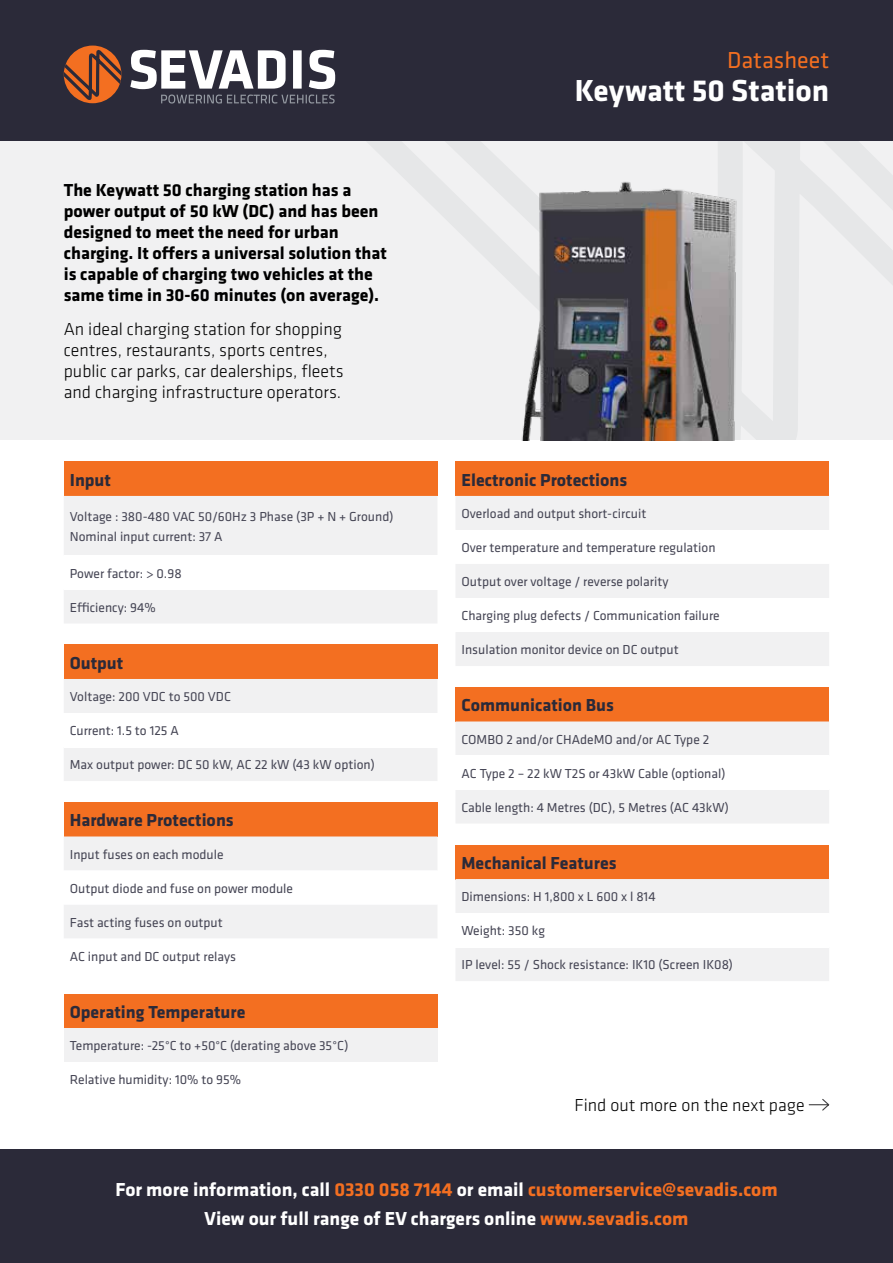
<style>
.page{position:relative;width:893px;height:1263px;background:#fff}
.page>*{position:absolute;margin:0;border:0;box-sizing:border-box;transform-origin:0 0}
.t1{font:700 31.5px "Klavika";color:#fff}
.t2{font:24px "Klavika";color:#f36f21}
.t3{font:700 19.5px/29.2px "Klavika";color:#fff;text-align:center}
.t4{font:700 18px/21px "Klavika";color:#000}
.t5{font:300 18px/21px "Klavika";color:#000}
.t6{font:700 18px "Klavika";color:#2b2a39}
.t7{font:13.5px/20.2px "Klavika";color:#454554}
.s1{color:#f36f21}
</style>
<div class="page">
<div style="left:0;top:0;width:893px;height:141px;background:#2b2a39"></div>
<div style="left:64px;top:46px;width:57px;height:57px;background:#f36f21;border-radius:50%"></div>
<svg style="left:64px;top:50px;width:57px;height:53px"></svg>
<svg style="left:161px;top:95px;width:174px;height:9px"></svg>
<svg style="left:130px;top:50px;width:205px;height:39px"></svg>
<div style="left:0;top:141px;width:893px;height:298px;background:#f1f1f2"></div>
<svg style="left:367px;top:141px;width:526px;height:298px"></svg>
<svg style="left:808px;top:1099px;width:22px;height:12px"></svg>
<div style="left:0;top:1149px;width:893px;height:114px;background:#2b2a39"></div>
<img style="left:487px;top:151px;width:292px;height:289px">
<div style="left:64px;top:462px;width:373px;height:34px;background:#f36f21"></div>
<div style="left:64px;top:496px;width:373px;height:127px;background:#f1f1f2"></div>
<div style="left:64px;top:555px;width:373px;height:34px;background:#fff"></div>
<div style="left:64px;top:645px;width:373px;height:34px;background:#f36f21"></div>
<div style="left:64px;top:679px;width:373px;height:102px;background:#f1f1f2"></div>
<div style="left:64px;top:713px;width:373px;height:34px;background:#fff"></div>
<div style="left:64px;top:802px;width:373px;height:34px;background:#f36f21"></div>
<svg style="left:64px;top:836px;width:373px;height:102px"></svg>
<div style="left:455px;top:462px;width:374px;height:34px;background:#f36f21"></div>
<div style="left:456px;top:496px;width:373px;height:170px;background:#f1f1f2"></div>
<svg style="left:456px;top:530px;width:373px;height:102px"></svg>
<div style="left:64px;top:994px;width:373px;height:34px;background:#f36f21"></div>
<div style="left:64px;top:1028px;width:373px;height:34px;background:#f1f1f2"></div>
<div style="left:455px;top:687px;width:374px;height:34px;background:#f36f21"></div>
<div style="left:455px;top:721px;width:374px;height:102px;background:#f1f1f2"></div>
<div style="left:455px;top:755px;width:374px;height:34px;background:#fff"></div>
<div style="left:455px;top:845px;width:374px;height:34px;background:#f36f21"></div>
<div style="left:455px;top:879px;width:374px;height:102px;background:#f1f1f2"></div>
<div style="left:455px;top:913px;width:374px;height:34px;background:#fff"></div>
<h3 class="t4" style="left:64px;top:180px;width:325px">The Keywatt 50 charging station has a power output of 50 kW (DC) and has been designed to meet the need for urban charging. It offers a universal solution that is capable of charging two vehicles at the same time in 30-60 minutes (on average).</h3>
<h3 class="t5" style="left:64px;top:319px;width:281px">An ideal charging station for shopping centres, restaurants, sports centres, public car parks, car dealerships, fleets and charging infrastructure operators.</h3>
<h3 class="t6" style="left:70px;top:470px;width:43px">Input</h3>
<p class="t7" style="left:70px;top:506px;width:325px">Voltage : 380-480 VAC 50/60Hz 3 Phase (3P + N + Ground)<br>Nominal input current: 37 A</p>
<p class="t7" style="left:70px;top:563px;width:113px">Power factor: &gt; 0.98</p>
<p class="t7" style="left:70px;top:597px;width:87px">Efficiency: 94%</p>
<h3 class="t6" style="left:70px;top:653px;width:55px">Output</h3>
<p class="t7" style="left:70px;top:687px;width:163px">Voltage: 200 VDC to 500 VDC</p>
<p class="t7" style="left:70px;top:721px;width:111px">Current: 1.5 to 125 A</p>
<p class="t7" style="left:70px;top:755px;width:307px">Max output power: DC 50 kW, AC 22 kW (43 kW option)</p>
<h3 class="t6" style="left:70px;top:810px;width:165px">Hardware Protections</h3>
<p class="t7" style="left:70px;top:844px;width:155px">Input fuses on each module</p>
<p class="t7" style="left:70px;top:878px;width:225px">Output diode and fuse on power module</p>
<p class="t7" style="left:70px;top:912px;width:154px">Fast acting fuses on output</p>
<p class="t7" style="left:70px;top:946px;width:168px">AC input and DC output relays</p>
<h3 class="t6" style="left:70px;top:1002px;width:177px">Operating Temperature</h3>
<p class="t7" style="left:70px;top:1036px;width:280px">Temperature: -25°C to +50°C (derating above 35°C)</p>
<p class="t7" style="left:70px;top:1070px;width:173px">Relative humidity: 10% to 95%</p>
<h2 class="t2" style="left:727px;top:47px;width:104px">Datasheet</h2>
<h1 class="t1" style="left:575px;top:73px;width:256px">Keywatt 50 Station</h1>
<h3 class="t6" style="left:461px;top:470px;width:167px">Electronic Protections</h3>
<p class="t7" style="left:461px;top:504px;width:186px">Overload and output short-circuit</p>
<p class="t7" style="left:461px;top:538px;width:256px">Over temperature and temperature regulation</p>
<p class="t7" style="left:461px;top:572px;width:208px">Output over voltage / reverse polarity</p>
<p class="t7" style="left:461px;top:606px;width:260px">Charging plug defects / Communication failure</p>
<p class="t7" style="left:461px;top:640px;width:219px">Insulation monitor device on DC output</p>
<h3 class="t6" style="left:461px;top:695px;width:154px">Communication Bus</h3>
<p class="t7" style="left:461px;top:729px;width:249px">COMBO 2 and/or CHAdeMO and/or AC Type 2</p>
<p class="t7" style="left:461px;top:763px;width:265px">AC Type 2 – 22 kW T2S or 43kW Cable (optional)</p>
<p class="t7" style="left:461px;top:797px;width:269px">Cable length: 4 Metres (DC), 5 Metres (AC 43kW)</p>
<h3 class="t6" style="left:461px;top:853px;width:157px">Mechanical Features</h3>
<p class="t7" style="left:461px;top:887px;width:196px">Dimensions: H 1,800 x L 600 x l 814</p>
<p class="t7" style="left:461px;top:921px;width:85px">Weight: 350 kg</p>
<p class="t7" style="left:461px;top:955px;width:273px">IP level: 55 / Shock resistance: IK10 (Screen IK08)</p>
<h3 class="t5" style="left:575px;top:1094px;width:232px">Find out more on the next page</h3>
<h3 class="t3" style="left:115px;top:1175px;width:664px">For more information, call <span class="s1">0330 058 7144</span> or email <span class="s1">customerservice@sevadis.com<br></span>View our full range of EV chargers online <span class="s1">www.sevadis.com</span></h3>
</div>
